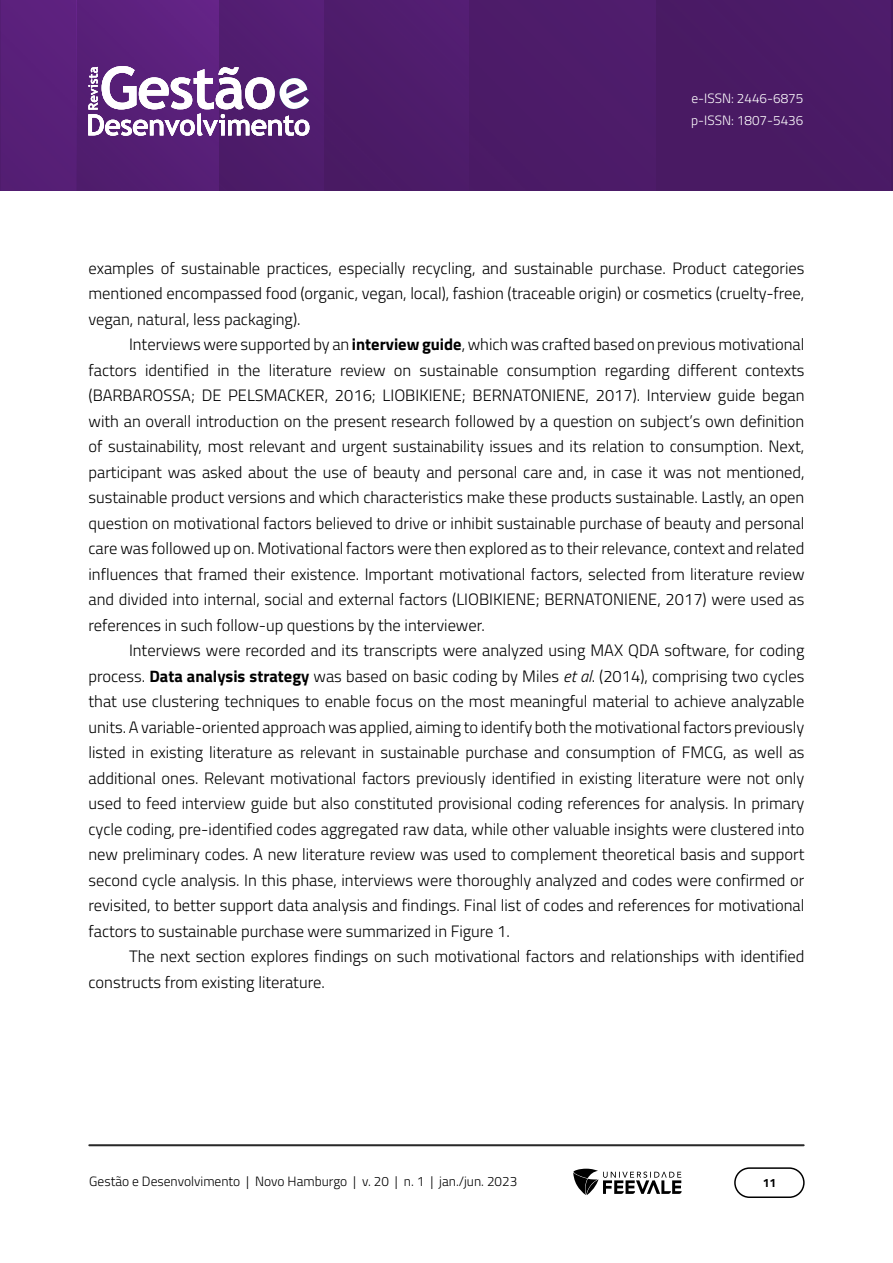
<style>
.page{position:relative;width:893px;height:1263px;background:#fff}
.page>*{position:absolute;margin:0;border:0;box-sizing:border-box;transform-origin:0 0}
.Corpo_de_texto{font:300 16.5px/25.5px "Titillium Web";color:#000;text-align:justify}
.t1{font:300 13.5px "Titillium Web";color:#000}
.t2{font:300 13.5px/22.5px "Titillium Web";color:#fff}
.t3{font:700 12px "Titillium Web";color:#000}
.s1{font-weight:700}
.s2{font-style:italic}
</style>
<div class="page">
<img style="left:0;top:0;width:890px;height:191px">
<hr style="left:219px;top:0;width:1px;height:191px;background:#4f1d6d">
<img style="left:76px;top:0;width:1px;height:191px">
<hr style="left:657px;top:0;width:1px;height:191px;background:#491a63">
<hr style="left:89px;top:1144px;width:715px;height:2px;background:#282828">
<div style="left:734px;top:1167px;width:71px;height:31px;border:2px solid #000;border-radius:15px"></div>
<svg style="left:573px;top:1169px;width:109px;height:26px"></svg>
<svg style="left:88px;top:66px;width:221px;height:70px"></svg>
<p class="t2" style="left:691px;top:86px;width:114px">e-ISSN: 2446-6875 p-ISSN: 1807-5436</p>
<p class="Corpo_de_texto" style="left:88px;top:254px;width:717px">examples of sustainable practices, especially recycling, and sustainable purchase. Product categories mentioned encompassed food (organic, vegan, local), fashion (traceable origin) or cosmetics (cruelty-free, vegan, natural, less packaging).</p>
<p class="Corpo_de_texto" style="left:88px;top:331px;width:718px;text-indent:40px">Interviews were supported by an <span class="s1">interview guide</span>, which was crafted based on previous motivational factors identified in the literature review on sustainable consumption regarding different contexts (BARBAROSSA; DE PELSMACKER, 2016; LIOBIKIENE; BERNATONIENE, 2017). Interview guide began with an overall introduction on the present research followed by a question on subject’s own definition of sustainability, most relevant and urgent sustainability issues and its relation to consumption. Next, participant was asked about the use of beauty and personal care and, in case it was not mentioned, sustainable product versions and which characteristics make these products sustainable. Lastly, an open question on motivational factors believed to drive or inhibit sustainable purchase of beauty and personal care was followed up on. Motivational factors were then explored as to their relevance, context and related influences that framed their existence. Important motivational factors, selected from literature review and divided into internal, social and external factors (LIOBIKIENE; BERNATONIENE, 2017) were used as references in such follow-up questions by the interviewer.</p>
<p class="Corpo_de_texto" style="left:88px;top:637px;width:717px;text-indent:40px">Interviews were recorded and its transcripts were analyzed using MAX QDA software, for coding process. <span class="s1">Data analysis strategy</span> was based on basic coding by Miles <span class="s2">et al</span>. (2014), comprising two cycles that use clustering techniques to enable focus on the most meaningful material to achieve analyzable units. A variable-oriented approach was applied, aiming to identify both the motivational factors previously listed in existing literature as relevant in sustainable purchase and consumption of FMCG, as well as additional ones. Relevant motivational factors previously identified in existing literature were not only used to feed interview guide but also constituted provisional coding references for analysis. In primary cycle coding, pre-identified codes aggregated raw data, while other valuable insights were clustered into new preliminary codes. A new literature review was used to complement theoretical basis and support second cycle analysis. In this phase, interviews were thoroughly analyzed and codes were confirmed or revisited, to better support data analysis and findings. Final list of codes and references for motivational factors to sustainable purchase were summarized in Figure 1.</p>
<p class="Corpo_de_texto" style="left:88px;top:943px;width:717px;text-indent:40px">The next section explores findings on such motivational factors and relationships with identified constructs from existing literature.</p>
<p class="t1" style="left:89px;top:1171px;width:429px">Gestão e Desenvolvimento | Novo Hamburgo | v. 20 | n. 1 | jan./jun. 2023</p>
<p class="t3" style="left:763px;top:1174px;width:15px">11</p>
</div>
